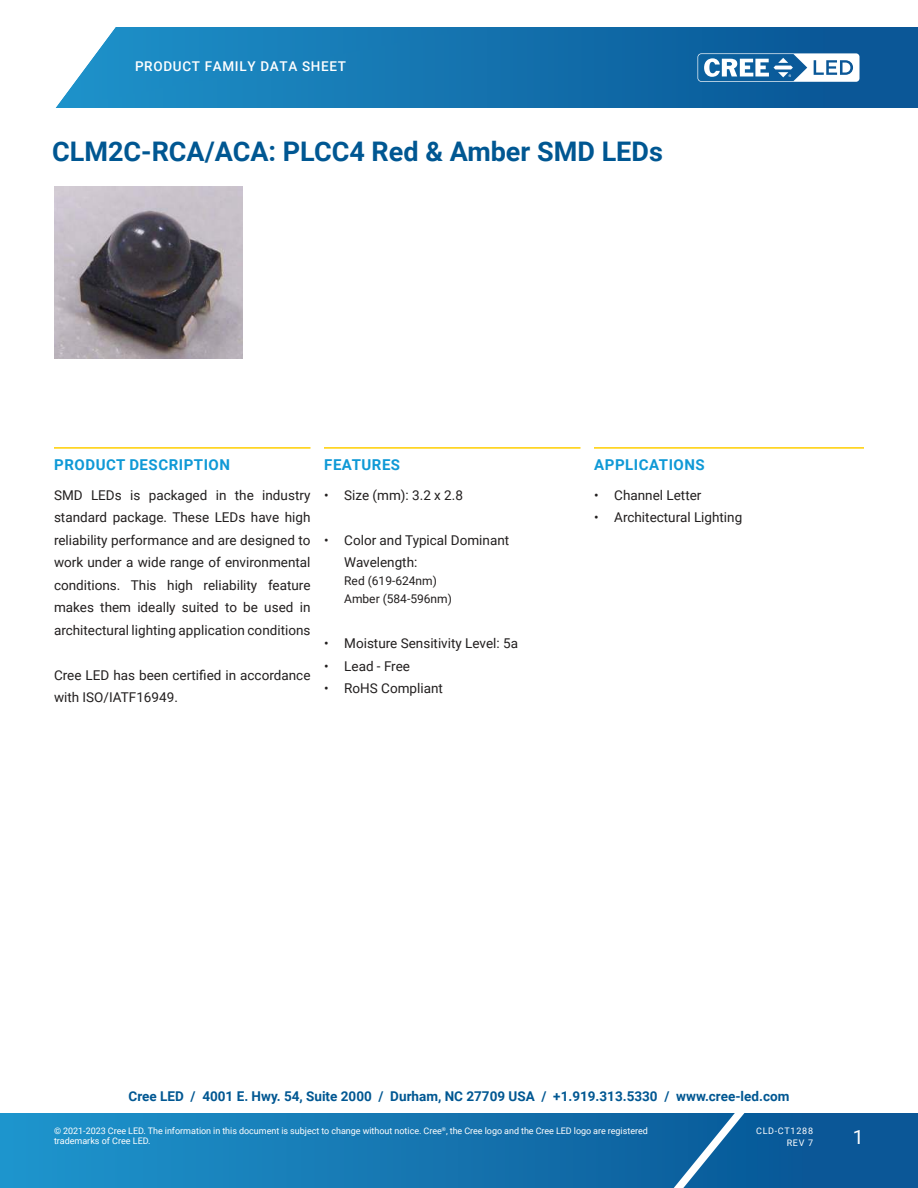
<style>
.page{position:relative;width:918px;height:1188px;background:#fff}
.page>*{position:absolute;margin:0;border:0;box-sizing:border-box;transform-origin:0 0}
.t1{font:700 27px "Roboto";color:#005792}
.t2{font:19.5px "Roboto";color:#fff}
.t3{font:700 15px "Roboto";letter-spacing:.035em;color:#0f99d6}
.t4{font:13.5px/22.5px "Roboto";color:#221f1f}
.t5{font:700 13.5px "Roboto";color:#005792}
.t6{font:500 13.5px "Roboto";letter-spacing:.05em;color:#fff}
.t7{font:12px/18px "Roboto";color:#221f1f}
.t8{font:9px/10.8px "Roboto";color:#fff}
.t9{font:9px/12px "Roboto";letter-spacing:.085em;color:#fff;text-align:right}
</style>
<div class="page">
<img style="left:0;top:1113px;width:918px;height:75px">
<svg style="left:644px;top:1113px;width:117px;height:75px;background:#1d6ca5"></svg>
<svg style="left:85px;top:27px;width:833px;height:81px;background:#1573ae"></svg>
<img style="left:55px;top:68px;width:30px;height:40px">
<svg style="left:698px;top:53px;width:162px;height:29px"></svg>
<hr style="left:54px;top:447px;width:257px;height:2px;background:#ffce00">
<hr style="left:324px;top:447px;width:257px;height:2px;background:#ffce00">
<hr style="left:594px;top:447px;width:270px;height:2px;background:#ffce00">
<img style="left:54px;top:187px;width:188px;height:171px">
<p class="t6" style="left:135px;top:59px;width:212px">PRODUCT FAMILY DATA SHEET</p>
<h1 class="t1" style="left:52px;top:140px;width:612px">CLM2C-RCA/ACA: PLCC4 Red &amp; Amber SMD LEDs</h1>
<p class="t3" style="left:54px;top:458px;width:177px">PRODUCT DESCRIPTION</p>
<p class="t4" style="left:54px;top:484px;width:258px;text-align:justify">SMD LEDs is packaged in the industry standard package. These LEDs have high reliability performance and are designed to work under a wide range of environmental conditions. This high reliability feature makes them ideally suited to be used in architectural lighting application conditions</p>
<p class="t4" style="left:54px;top:663px;width:258px">Cree LED has been certi昀椀ed in accordance with ISO/IATF16949.</p>
<p class="t3" style="left:324px;top:458px;width:77px">FEATURES</p>
<p class="t4" style="left:324px;top:483px;width:141px">• Size (mm): 3.2 x 2.8</p>
<p class="t4" style="left:344px;top:528px;width:167px;text-indent:-20px">• Color and Typical Dominant<br>Wavelength:</p>
<p class="t7" style="left:344px;top:573px;width:109px">Red (619-624nm)<br>Amber (584-596nm)</p>
<p class="t4" style="left:324px;top:631px;width:196px">• Moisture Sensitivity Level: 5a</p>
<p class="t4" style="left:324px;top:654px;width:88px">• Lead - Free</p>
<p class="t4" style="left:324px;top:676px;width:120px">• RoHS Compliant</p>
<p class="t3" style="left:594px;top:458px;width:112px">APPLICATIONS</p>
<p class="t4" style="left:594px;top:483px;width:109px">• Channel Letter</p>
<p class="t4" style="left:594px;top:505px;width:150px">• Architectural Lighting</p>
<p class="t5" style="left:129px;top:1091px;width:662px">Cree LED / 4001 E. Hwy. 54, Suite 2000 / Durham, NC 27709 USA / +1.919.313.5330 / www.cree-led.com</p>
<p class="t8" style="left:54px;top:1126px;width:595px">© 2021-2023 Cree LED. The information in this document is subject to change without notice. Cree<sup>®</sup>, the Cree logo and the Cree LED logo are registered trademarks of Cree LED.</p>
<p class="t9" style="left:756px;top:1125px;width:58px">CLD-CT1288<br>REV 7</p>
<h2 class="t2" style="left:853px;top:1128px;width:12px">1</h2>
</div>
